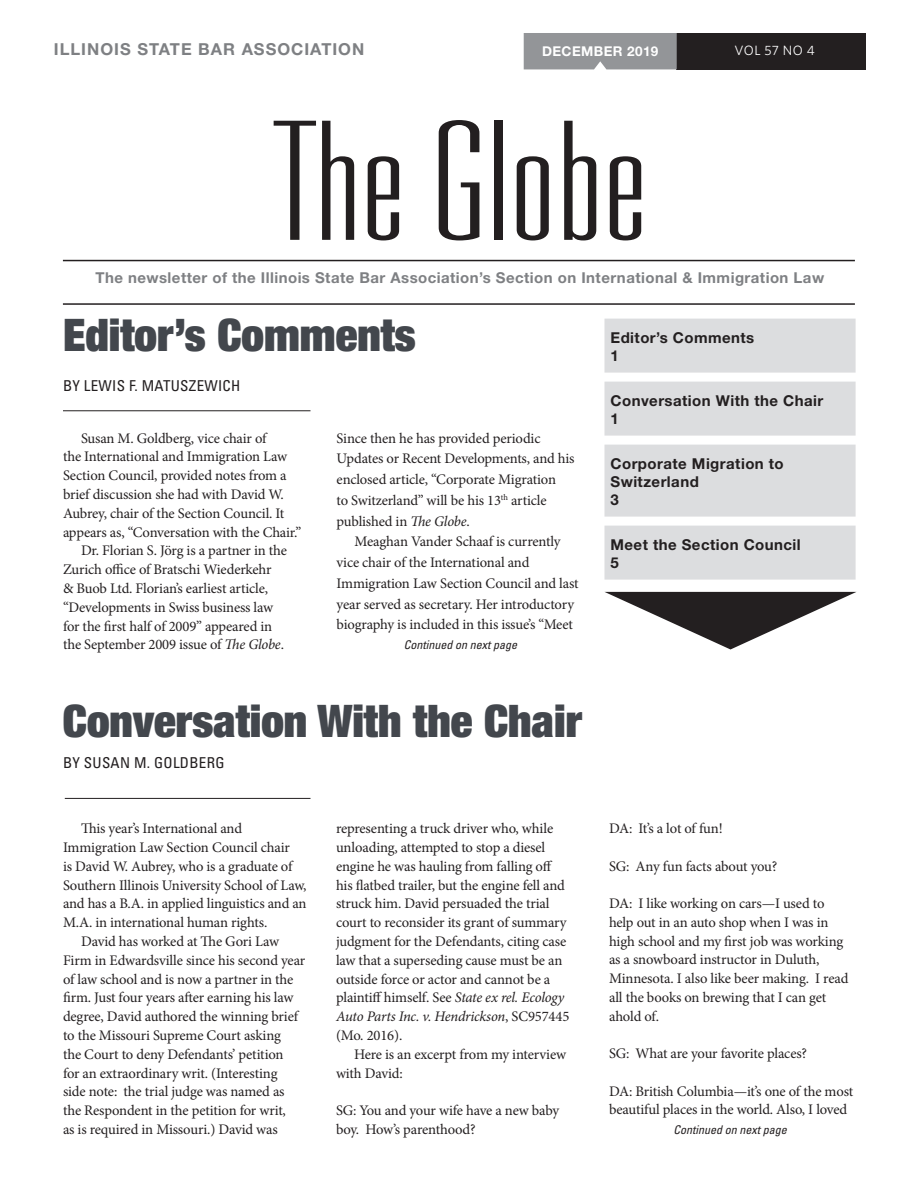
<style>
.page{position:relative;width:918px;height:1188px;background:#fff}
.page>*{position:absolute;margin:0;border:0;box-sizing:border-box;transform-origin:0 0}
.t1{font:100 ultra-condensed 165px "Univers LT Std";color:#231f20;scale:1.41 1}
.headline{font:900 condensed 45px "Helvetica Neue LT Std";color:#43474d}
.t2{font:700 16.5px "Helvetica Neue LT Std";letter-spacing:.06em;color:#7e8083}
.t3{font:700 15px/18px "Helvetica Neue LT Std";letter-spacing:.03em;color:#231f20}
.t4{font:700 15px "Helvetica Neue LT Std";letter-spacing:.03em;color:#7e8083}
.byline{font:condensed 15px "Univers LT Std";letter-spacing:.02em;color:#231f20}
.body{font:14.7px/18.8px "Minion Pro";letter-spacing:-.01em;color:#231f20}
.Inside{font:700 13.5px "Helvetica Neue LT Std";letter-spacing:.03em;color:#fff}
.Inside-2{font:13.5px "Whitney";letter-spacing:.02em;color:#fff}
.blurb{font:italic condensed 12px "Univers LT Std";color:#231f20}
.s1{font-style:italic}
</style>
<div class="page">
<div style="left:677px;top:33px;width:189px;height:36px;background:#231f20"></div>
<div style="left:524px;top:33px;width:153px;height:36px;background:#939598"></div>
<hr style="left:63px;top:260px;width:792px;height:1px;background:#231f20">
<hr style="left:63px;top:303px;width:792px;height:2px;background:#231f20">
<svg style="left:605px;top:592px;width:251px;height:57px"></svg>
<hr style="left:63px;top:410px;width:247px;height:1px;background:#231f20">
<div style="left:604px;top:319px;width:252px;height:54px;background:#dcdddf"></div>
<div style="left:604px;top:382px;width:252px;height:54px;background:#dcdddf"></div>
<div style="left:604px;top:445px;width:252px;height:72px;background:#dcdddf"></div>
<div style="left:604px;top:526px;width:252px;height:54px;background:#dcdddf"></div>
<hr style="left:65px;top:798px;width:246px;height:1px;background:#231f20">
<p class="t2" style="left:54px;top:39px;width:312px">ILLINOIS STATE BAR ASSOCIATION</p>
<p class="Inside" style="left:542px;top:43px;width:118px">DECEMBER 2019</p>
<p class="Inside-2" style="left:735px;top:41px;width:82px">VOL 57 NO 4</p>
<h1 class="t1" style="left:275px;top:97px;width:265px">The Globe</h1>
<p class="t4" style="left:95px;top:269px;width:730px">The newsletter of the Illinois State Bar Association’s Section on International &amp; Immigration Law</p>
<p class="headline" style="left:63px;top:306px;width:354px">Editor’s Comments</p>
<p class="byline" style="left:63px;top:376px;width:179px">BY LEWIS F. MATUSZEWICH</p>
<p class="body" style="left:63px;top:429px;width:240px;text-indent:18px">Susan M. Goldberg, vice chair of<br>the International and Immigration Law Section Council, provided notes from a brief discussion she had with David W.<br>Aubrey, chair of the Section Council. It appears as, “Conversation with the Chair.”</p>
<p class="body" style="left:63px;top:541px;width:226px;text-indent:18px">Dr. Florian S. Jörg is a partner in the Zurich office of Bratschi Wiederkehr<br>&amp; Buob Ltd. Florian’s earliest article, “Developments in Swiss business law for the first half of 2009” appeared in the September 2009 issue of <span class="s1">The Globe</span>.</p>
<p class="body" style="left:337px;top:428px;width:240px;line-height:20.7px">Since then he has provided periodic Updates or Recent Developments, and his enclosed article, “Corporate Migration<br>to Switzerland” will be his 13<sup>th</sup> article published in <span class="s1">The Globe</span>.</p>
<p class="body" style="left:337px;top:531px;width:244px;line-height:20.7px;text-indent:18px">Meaghan Vander Schaaf is currently vice chair of the International and Immigration Law Section Council and last year served as secretary. Her introductory biography is included in this issue’s “Meet</p>
<p class="blurb" style="left:404px;top:637px;width:115px">Continued on next page</p>
<p class="headline" style="left:63px;top:692px;width:521px">Conversation With the Chair</p>
<p class="byline" style="left:63px;top:753px;width:163px">BY SUSAN M. GOLDBERG</p>
<p class="body" style="left:63px;top:819px;width:245px;text-indent:18px">This year’s International and Immigration Law Section Council chair<br>is David W. Aubrey, who is a graduate of Southern Illinois University School of Law, and has a B.A. in applied linguistics and an M.A. in international human rights.</p>
<p class="body" style="left:63px;top:932px;width:244px;text-indent:18px">David has worked at The Gori Law Firm in Edwardsville since his second year of law school and is now a partner in the firm. Just four years after earning his law degree, David authored the winning brief to the Missouri Supreme Court asking<br>the Court to deny Defendants’ petition<br>for an extraordinary writ. (Interesting<br>side note: the trial judge was named as the Respondent in the petition for writ,<br>as is required in Missouri.) David was</p>
<p class="body" style="left:336px;top:819px;width:235px">representing a truck driver who, while unloading, attempted to stop a diesel engine he was hauling from falling off his flatbed trailer, but the engine fell and struck him. David persuaded the trial court to reconsider its grant of summary judgment for the Defendants, citing case law that a superseding cause must be an outside force or actor and cannot be a plaintiff himself. See <span class="s1">State ex rel. Ecology Auto Parts Inc. v. Hendrickson</span>, SC957445 (Mo. 2016).</p>
<p class="body" style="left:336px;top:1045px;width:232px;text-indent:18px">Here is an excerpt from my interview with David:</p>
<p class="body" style="left:336px;top:1101px;width:225px">SG: You and your wife have a new baby boy. How’s parenthood?</p>
<p class="t3" style="left:610px;top:328px;width:145px">Editor’s Comments<br>1</p>
<p class="t3" style="left:610px;top:391px;width:214px">Conversation With the Chair<br>1</p>
<p class="t3" style="left:610px;top:454px;width:175px">Corporate Migration to<br>Switzerland<br>3</p>
<p class="t3" style="left:610px;top:535px;width:192px">Meet the Section Council<br>5</p>
<p class="body" style="left:609px;top:819px;width:115px">DA: It’s a lot of fun!</p>
<p class="body" style="left:609px;top:857px;width:170px">SG: Any fun facts about you?</p>
<p class="body" style="left:609px;top:894px;width:241px">DA: I like working on cars—I used to help out in an auto shop when I was in high school and my first job was working as a snowboard instructor in Duluth, Minnesota. I also like beer making. I read all the books on brewing that I can get ahold of.</p>
<p class="body" style="left:609px;top:1044px;width:200px">SG: What are your favorite places?</p>
<p class="body" style="left:609px;top:1082px;width:246px">DA: British Columbia—it’s one of the most beautiful places in the world. Also, I loved</p>
<p class="blurb" style="left:673px;top:1122px;width:115px">Continued on next page</p>
</div>
